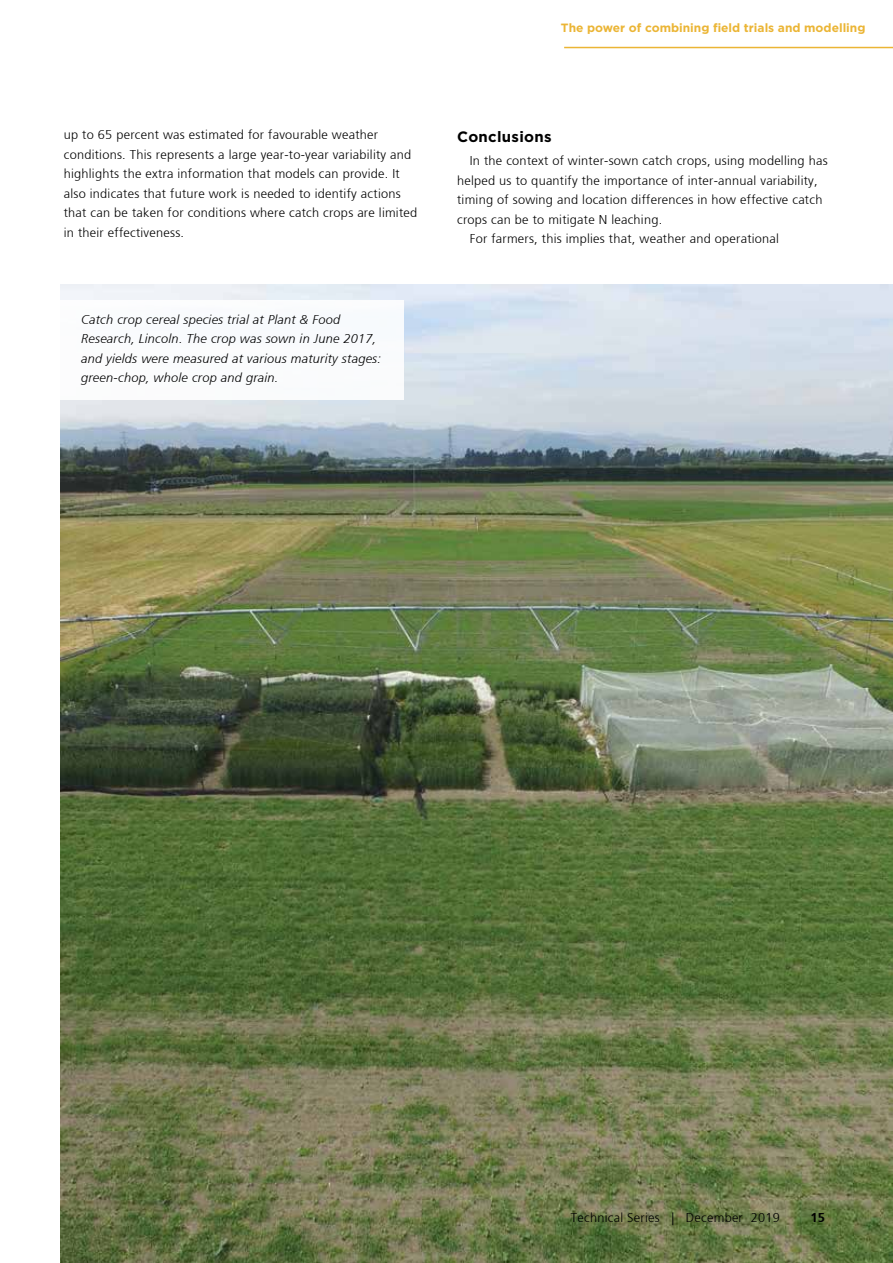
<style>
.page{position:relative;width:893px;height:1263px;background:#fff}
.page>*{position:absolute;margin:0;border:0;box-sizing:border-box;transform-origin:0 0}
.t1{font:700 15px "Gotham";letter-spacing:.02em;color:#000}
.t2{font:300 12.75px/19.5px "Frutiger";letter-spacing:.02em;color:#000}
.t3{font:italic 300 12.75px/19.5px "Frutiger";letter-spacing:.02em;color:#000}
.t4{font:700 12.75px "Frutiger";color:#000}
.t5{font:700 12px "Gotham";color:#ebb535}
</style>
<div class="page">
<hr style="left:564px;top:47px;width:329px;height:1px;background:#ebb535">
<img style="left:61px;top:285px;width:832px;height:978px">
<div style="left:47px;top:300px;width:357px;height:100px;background:#fff"></div>
<p class="t2" style="left:64px;top:125px;width:355px">up to 65 percent was estimated for favourable weather conditions. This represents a large year-to-year variability and highlights the extra information that models can provide. It also indicates that future work is needed to identify actions that can be taken for conditions where catch crops are limited in their effectiveness.</p>
<p class="t3" style="left:81px;top:310px;width:301px">Catch crop cereal species trial at Plant &amp; Food Research, Lincoln. The crop was sown in June 2017, and yields were measured at various maturity stages: green-chop, whole crop and grain.</p>
<p class="t5" style="left:561px;top:20px;width:306px">The power of combining field trials and modelling</p>
<p class="t1" style="left:457px;top:126px;width:96px">Conclusions</p>
<p class="t2" style="left:470px;top:151px;width:359px">In the context of winter-sown catch crops, using modelling has</p>
<p class="t2" style="left:457px;top:171px;width:362px">helped us to quantify the importance of inter-annual variability,</p>
<p class="t2" style="left:457px;top:190px;width:367px">timing of sowing and location differences in how effective catch</p>
<p class="t2" style="left:457px;top:210px;width:207px">crops can be to mitigate N leaching.</p>
<p class="t2" style="left:470px;top:229px;width:311px">For farmers, this implies that, weather and operational</p>
<p class="t2" style="left:571px;top:1208px;width:210px">Technical Series | December 2019</p>
<p class="t4" style="left:810px;top:1210px;width:16px">15</p>
</div>
